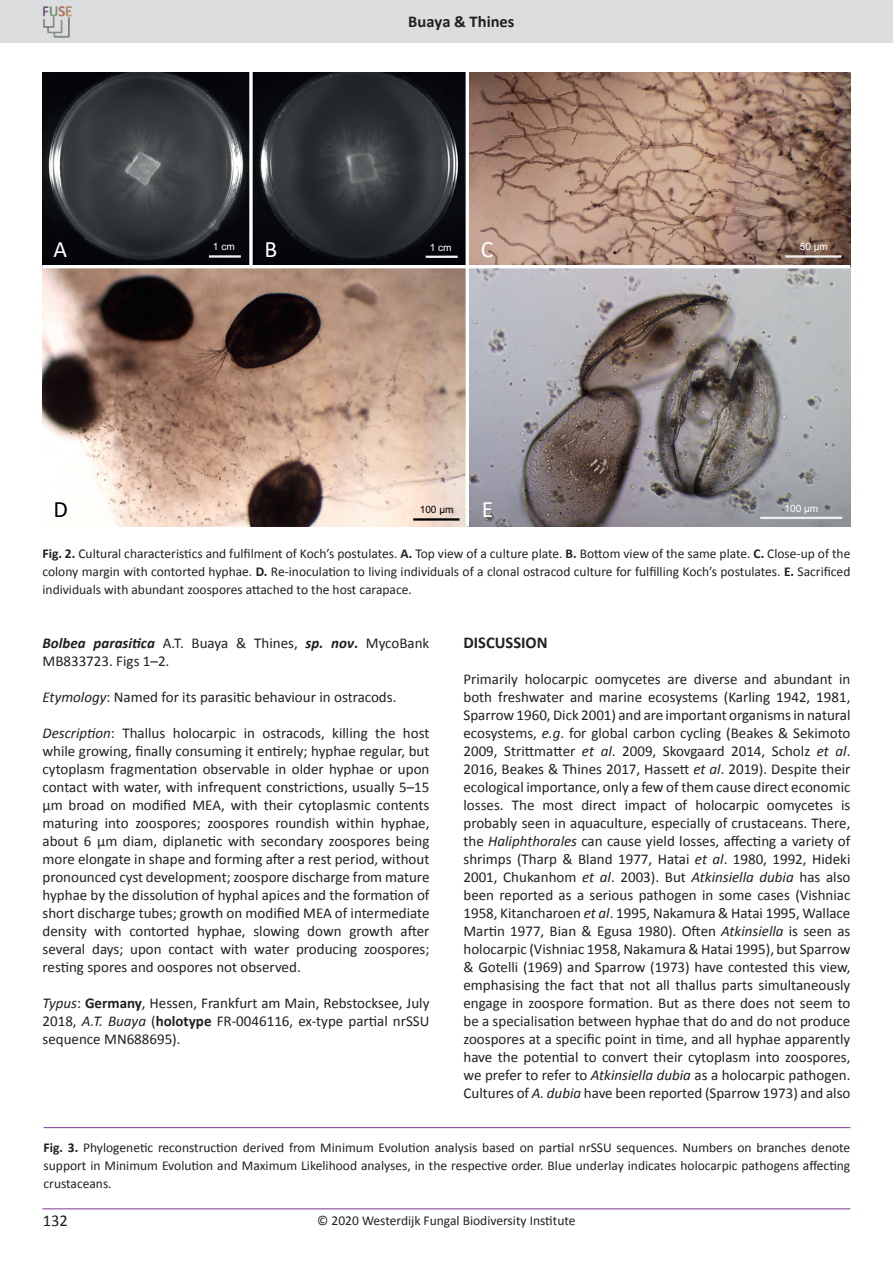
<style>
.page{position:relative;width:893px;height:1263px;background:#fff}
.page>*{position:absolute;margin:0;border:0;box-sizing:border-box;transform-origin:0 0}
.t1{font:23.55px "Calibri";color:#fff}
.t2{font:23.55px "Calibri";color:#020206}
.t3{font:700 16.5px "Calibri";color:#231f20}
.t4{font:16.5px "Calibri";color:#231f20}
.t5{font:15px/18px "Calibri";color:#231f20;text-align:justify}
.t6{font:13.5px/18px "Calibri";color:#231f20;text-align:justify}
.t7{font:10.05px "Arial";letter-spacing:-.005em;color:#fff}
.t8{font:10.05px "Arial";color:#000001}
.s1{font-weight:700}
.s2{font-weight:700;font-style:italic}
.s3{font-style:italic}
</style>
<div class="page">
<div style="left:0;top:0;width:893px;height:43px;background:#dcdddf"></div>
<hr style="left:43px;top:1208px;width:807px;height:1px;background:#7b3996">
<img style="left:43px;top:6px;width:29px;height:31px">
<img style="left:43px;top:72px;width:807px;height:454px">
<hr style="left:466px;top:72px;width:3px;height:454px;background:#fff">
<hr style="left:43px;top:265px;width:807px;height:3px;background:#fff">
<svg style="left:249px;top:72px;width:4px;height:193px"></svg>
<hr style="left:413px;top:518px;width:46px;height:3px;background:#000001">
<hr style="left:760px;top:517px;width:82px;height:2px;background:#edeeed">
<hr style="left:785px;top:255px;width:56px;height:3px;background:#edeeed">
<hr style="left:426px;top:256px;width:32px;height:2px;background:#edeeed">
<hr style="left:209px;top:255px;width:32px;height:3px;background:#edeeed">
<hr style="left:44px;top:1127px;width:806px;height:1px;background:#7b3996">
<p class="t3" style="left:408px;top:11px;width:108px">Buaya &amp; Thines</p>
<h1 class="t1" style="left:54px;top:233px;width:15px">A</h1>
<h1 class="t1" style="left:265px;top:233px;width:14px">B</h1>
<h1 class="t1" style="left:481px;top:233px;width:14px">C</h1>
<p class="t7" style="left:213px;top:240px;width:23px">1 cm</p>
<p class="t7" style="left:430px;top:240px;width:23px">1 cm</p>
<p class="t7" style="left:800px;top:240px;width:30px">50 µm</p>
<h1 class="t2" style="left:54px;top:492px;width:16px">D</h1>
<p class="t8" style="left:420px;top:503px;width:35px">100 µm</p>
<h1 class="t1" style="left:482px;top:492px;width:13px">E</h1>
<p class="t7" style="left:785px;top:501px;width:35px">100 µm</p>
<p class="t6" style="left:42px;top:545px;width:809px"><span class="s1">Fig. 2.</span> Cultural characteristics and fulfilment of Koch’s postulates. <span class="s1">A.</span> Top view of a culture plate. <span class="s1">B.</span> Bottom view of the same plate. <span class="s1">C.</span> Close-up of the colony margin with contorted hyphae. <span class="s1">D.</span> Re-inoculation to living individuals of a clonal ostracod culture for fulfilling Koch’s postulates. <span class="s1">E.</span> Sacrificed individuals with abundant zoospores attached to the host carapace.</p>
<p class="t5" style="left:43px;top:634px;width:388px"><span class="s2">Bolbea parasitica</span> A.T. Buaya &amp; Thines, <span class="s2">sp. nov</span><span class="s1">.</span> MycoBank<br>MB833723. Figs 1–2.</p>
<p class="t5" style="left:43px;top:688px;width:355px"><span class="s3">Etymology</span>: Named for its parasitic behaviour in ostracods.</p>
<p class="t5" style="left:43px;top:724px;width:388px"><span class="s3">Description</span>: Thallus holocarpic in ostracods, killing the host while growing, finally consuming it entirely; hyphae regular, but cytoplasm fragmentation observable in older hyphae or upon contact with water, with infrequent constrictions, usually 5–15 µm broad on modified MEA, with their cytoplasmic contents maturing into zoospores; zoospores roundish within hyphae, about 6 µm diam, diplanetic with secondary zoospores being more elongate in shape and forming after a rest period, without pronounced cyst development; zoospore discharge from mature hyphae by the dissolution of hyphal apices and the formation of short discharge tubes; growth on modified MEA of intermediate density with contorted hyphae, slowing down growth after several days; upon contact with water producing zoospores; resting spores and oospores not observed.</p>
<p class="t5" style="left:43px;top:994px;width:388px"><span class="s3">Typus</span>: <span class="s1">Germany</span>, Hessen, Frankfurt am Main, Rebstocksee, July 2018, <span class="s3">A.T. Buaya</span> (<span class="s1">holotype</span> FR-0046116, ex-type partial nrSSU sequence MN688695).</p>
<p class="t3" style="left:463px;top:632px;width:86px">DISCUSSION</p>
<p class="t5" style="left:463px;top:670px;width:388px">Primarily holocarpic oomycetes are diverse and abundant in both freshwater and marine ecosystems (Karling 1942, 1981, Sparrow 1960, Dick 2001) and are important organisms in natural ecosystems, <span class="s3">e.g</span>. for global carbon cycling (Beakes &amp; Sekimoto 2009, Strittmatter <span class="s3">et al</span>. 2009, Skovgaard 2014, Scholz <span class="s3">et al</span>.<br>2016, Beakes &amp; Thines 2017, Hassett <span class="s3">et al</span>. 2019). Despite their ecological importance, only a few of them cause direct economic losses. The most direct impact of holocarpic oomycetes is probably seen in aquaculture, especially of crustaceans. There, the <span class="s3">Haliphthorales</span> can cause yield losses, affecting a variety of shrimps (Tharp &amp; Bland 1977, Hatai <span class="s3">et al</span>. 1980, 1992, Hideki 2001, Chukanhom <span class="s3">et al</span>. 2003). But <span class="s3">Atkinsiella dubia</span> has also been reported as a serious pathogen in some cases (Vishniac 1958, Kitancharoen <span class="s3">et al</span>. 1995, Nakamura &amp; Hatai 1995, Wallace Martin 1977, Bian &amp; Egusa 1980). Often <span class="s3">Atkinsiella</span> is seen as holocarpic (Vishniac 1958, Nakamura &amp; Hatai 1995), but Sparrow &amp; Gotelli (1969) and Sparrow (1973) have contested this view, emphasising the fact that not all thallus parts simultaneously engage in zoospore formation. But as there does not seem to be a specialisation between hyphae that do and do not produce zoospores at a specific point in time, and all hyphae apparently have the potential to convert their cytoplasm into zoospores, we prefer to refer to <span class="s3">Atkinsiella dubia</span> as a holocarpic pathogen.<br>Cultures of <span class="s3">A. dubia</span> have been reported (Sparrow 1973) and also</p>
<p class="t6" style="left:44px;top:1139px;width:808px"><span class="s1">Fig. 3.</span> Phylogenetic reconstruction derived from Minimum Evolution analysis based on partial nrSSU sequences. Numbers on branches denote support in Minimum Evolution and Maximum Likelihood analyses, in the respective order. Blue underlay indicates holocarpic pathogens affecting crustaceans.</p>
<p class="t4" style="left:43px;top:1210px;width:27px">132</p>
<p class="t6" style="left:317px;top:1212px;width:260px">© 2020 Westerdijk Fungal Biodiversity Institute</p>
</div>
